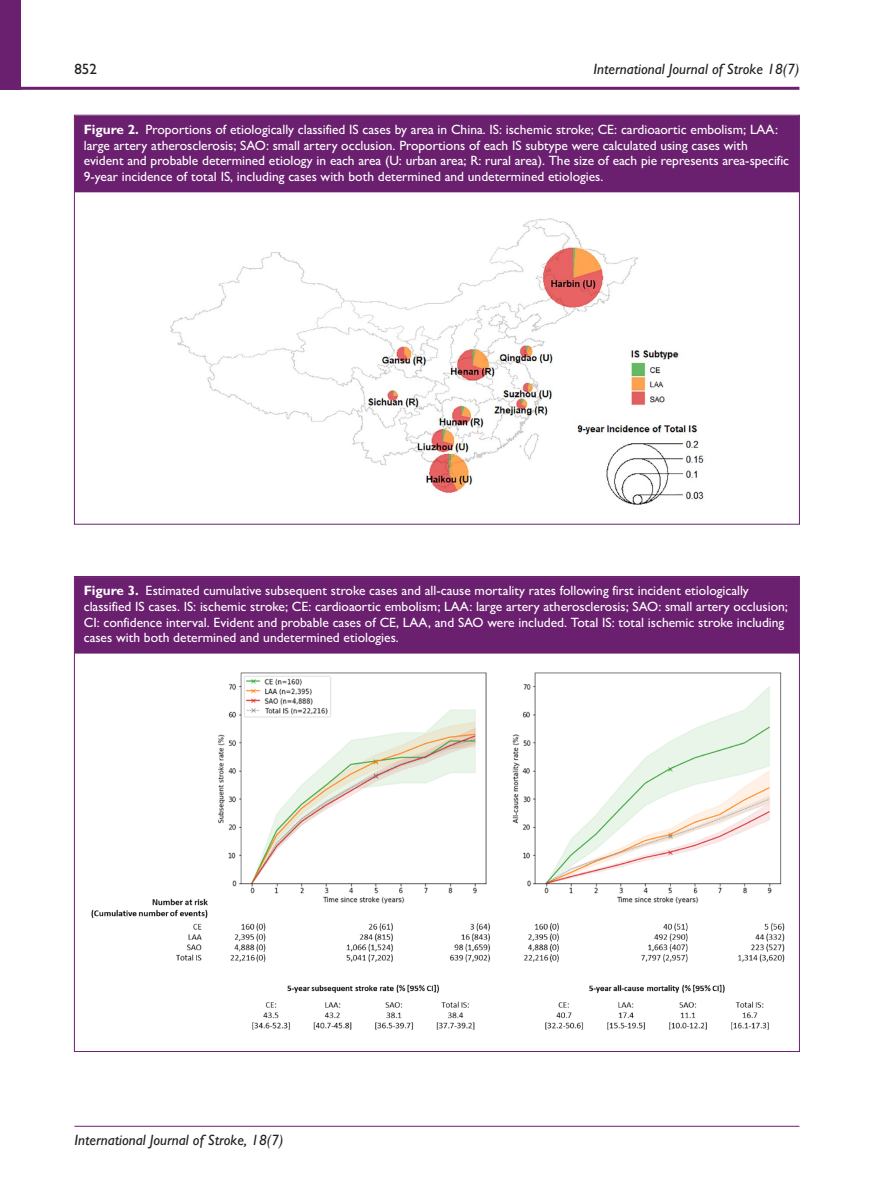
<style>
.page{position:relative;width:893px;height:1191px;background:#fff}
.page>*{position:absolute;margin:0;border:0;box-sizing:border-box;transform-origin:0 0}
.t1{font:italic 500 15px "Gill Sans MT Pro";color:#231f20}
.t2{font:500 15px "Gill Sans MT Pro";color:#231f20}
.t3{font:500 13.5px/15.8px "Gill Sans MT Pro";color:#fff}
.s1{font-family:"Gill Sans Std";font-weight:700}
</style>
<div class="page">
<hr style="left:0;top:87px;width:799px;height:3px;background:#6b206f">
<div style="left:0;top:0;width:21px;height:89px;background:#6b206f"></div>
<hr style="left:74px;top:1125px;width:725px;height:1px;background:#6b206f">
<div style="left:75px;top:116px;width:724px;height:76px;background:#6b206f"></div>
<img style="left:170px;top:218px;width:534px;height:287px">
<div style="left:75px;top:577px;width:724px;height:76px;background:#6b206f"></div>
<img style="left:91px;top:672px;width:694px;height:358px">
<p class="t2" style="left:74px;top:60px;width:24px">852</p>
<p class="t1" style="left:593px;top:60px;width:207px">International Journal of Stroke 18(7)</p>
<p class="t3" style="left:84px;top:121px;width:707px"><span class="s1">Figure 2.</span> Proportions of etiologically classified IS cases by area in China. IS: ischemic stroke; CE: cardioaortic embolism; LAA: large artery atherosclerosis; SAO: small artery occlusion. Proportions of each IS subtype were calculated using cases with evident and probable determined etiology in each area (U: urban area; R: rural area). The size of each pie represents area-specific 9-year incidence of total IS, including cases with both determined and undetermined etiologies.</p>
<p class="t3" style="left:84px;top:582px;width:706px"><span class="s1">Figure 3.</span> Estimated cumulative subsequent stroke cases and all-cause mortality rates following first incident etiologically classified IS cases. IS: ischemic stroke; CE: cardioaortic embolism; LAA: large artery atherosclerosis; SAO: small artery occlusion; CI: confidence interval. Evident and probable cases of CE, LAA, and SAO were included. Total IS: total ischemic stroke including cases with both determined and undetermined etiologies.</p>
<p class="t1" style="left:74px;top:1130px;width:210px">International Journal of Stroke, 18(7)</p>
</div>
